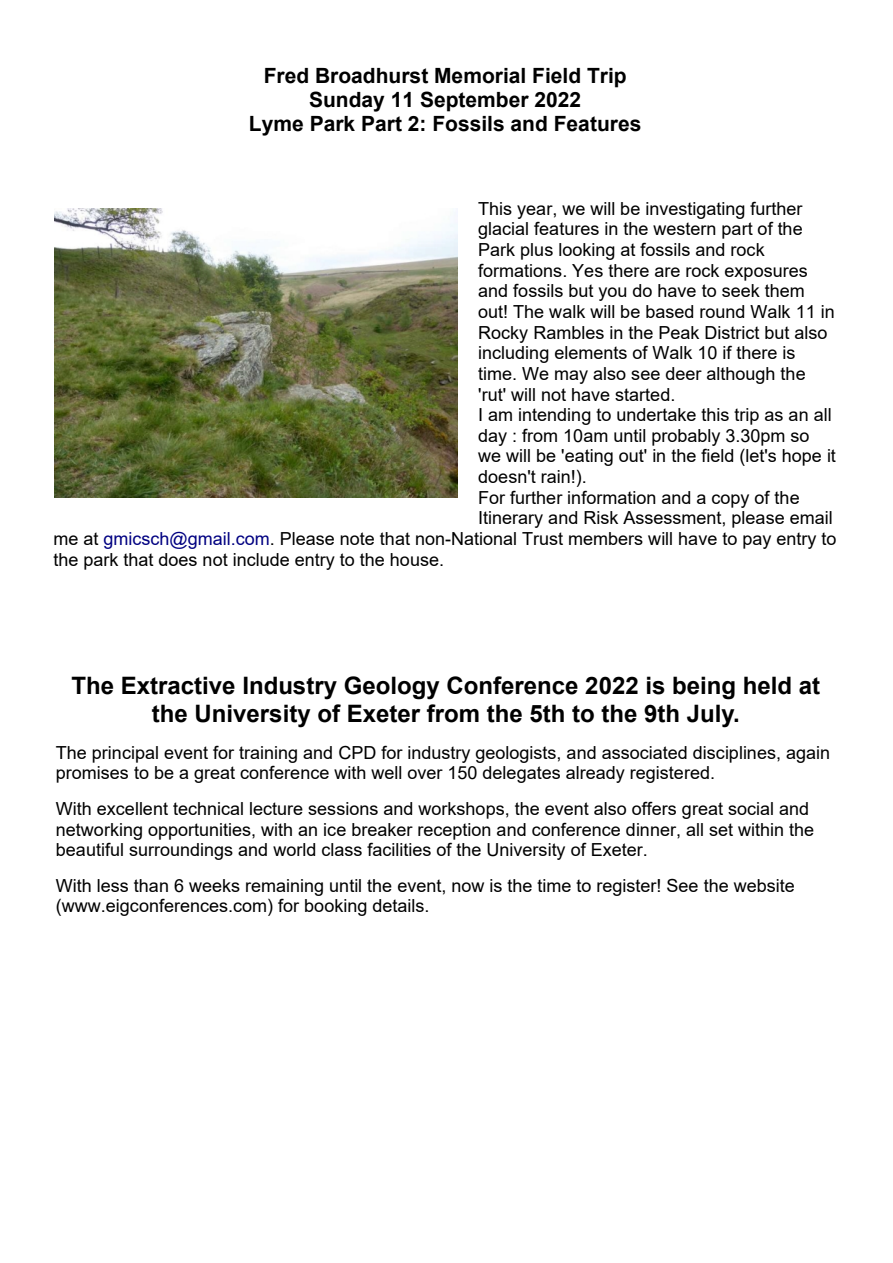
<style>
.page{position:relative;width:893px;height:1263px;background:#fff}
.page>*{position:absolute;margin:0;border:0;box-sizing:border-box;transform-origin:0 0}
.t1{font:700 24px/27.5px "Arial";color:#000;text-align:center}
.t2{font:700 21px/24.2px "Arial";color:#000;text-align:center}
.t3{font:18px/20.7px "Arial";color:#000}
.s1{color:#000081}
</style>
<div class="page">
<img style="left:54px;top:209px;width:403px;height:289px">
<p class="t2" style="left:249px;top:66px;width:394px">Fred Broadhurst Memorial Field Trip<br>Sunday 11 September 2022<br>Lyme Park Part 2: Fossils and Features</p>
<p class="t3" style="left:478px;top:200px;width:326px">This year, we will be investigating further</p>
<p class="t3" style="left:478px;top:220px;width:326px">glacial features in the western part of the</p>
<p class="t3" style="left:478px;top:241px;width:288px">Park plus looking at fossils and rock</p>
<p class="t3" style="left:478px;top:262px;width:331px">formations. Yes there are rock exposures</p>
<p class="t3" style="left:478px;top:282px;width:328px">and fossils but you do have to seek them</p>
<p class="t3" style="left:478px;top:303px;width:358px">out! The walk will be based round Walk 11 in</p>
<p class="t3" style="left:478px;top:324px;width:351px">Rocky Rambles in the Peak District but also</p>
<p class="t3" style="left:478px;top:344px;width:319px">including elements of Walk 10 if there is</p>
<p class="t3" style="left:478px;top:365px;width:329px">time. We may also see deer although the</p>
<p class="t3" style="left:478px;top:385px;width:199px">'rut' will not have started.</p>
<p class="t3" style="left:478px;top:406px;width:355px">I am intending to undertake this trip as an all</p>
<p class="t3" style="left:478px;top:427px;width:333px">day : from 10am until probably 3.30pm so</p>
<p class="t3" style="left:478px;top:447px;width:359px">we will be 'eating out' in the field (let's hope it</p>
<p class="t3" style="left:478px;top:468px;width:110px">doesn't rain!).</p>
<p class="t3" style="left:478px;top:489px;width:323px">For further information and a copy of the</p>
<p class="t3" style="left:478px;top:509px;width:356px">Itinerary and Risk Assessment, please email</p>
<p class="t3" style="left:53px;top:530px;width:785px">me at <span class="s1">gmicsch@gmail.com</span>. Please note that non-National Trust members will have to pay entry to</p>
<p class="t3" style="left:53px;top:551px;width:392px">the park that does not include entry to the house.</p>
<h1 class="t1" style="left:71px;top:674px;width:750px">The Extractive Industry Geology Conference 2022 is being held at the University of Exeter from the 5th to the 9th July.</h1>
<p class="t3" style="left:56px;top:743px;width:776px">The principal event for training and CPD for industry geologists, and associated disciplines, again promises to be a great conference with well over 150 delegates already registered.</p>
<p class="t3" style="left:56px;top:800px;width:760px">With excellent technical lecture sessions and workshops, the event also offers great social and networking opportunities, with an ice breaker reception and conference dinner, all set within the beautiful surroundings and world class facilities of the University of Exeter.</p>
<p class="t3" style="left:56px;top:877px;width:740px">With less than 6 weeks remaining until the event, now is the time to register! See the website (www.eigconferences.com) for booking details.</p>
</div>
